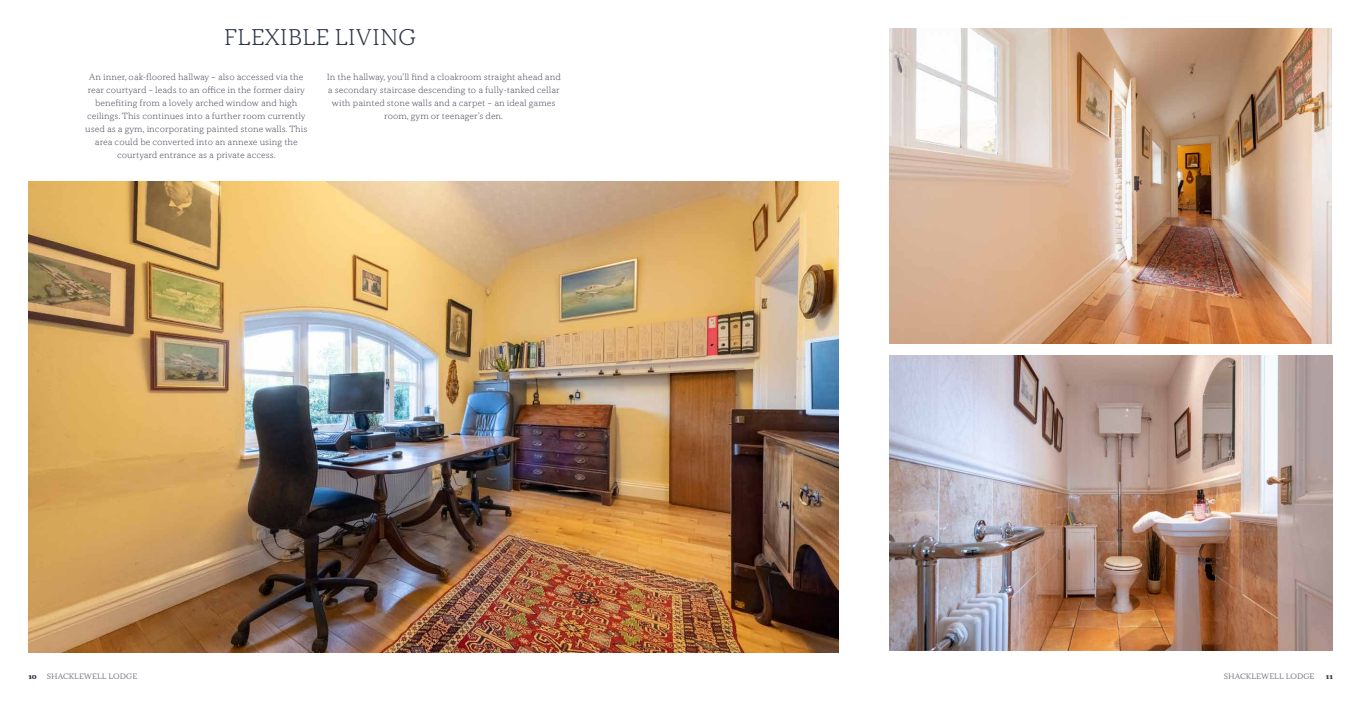
<style>
.page{position:relative;width:1361px;height:709px;background:#fff}
.page>*{position:absolute;margin:0;border:0;box-sizing:border-box;transform-origin:0 0}
.t1{font:300 23px "Kopius";color:#2d3447}
.t2{font:300 9px/13px "Kopius";color:#4d4f61;text-align:center}
.t3{font:8px "Kopius";color:#878593}
.t4{font:700 8px "Kopius";color:#2d3447}
.s1{font-weight:700;color:#2d3447}
</style>
<div class="page">
<img style="left:28px;top:181px;width:810px;height:471px">
<img style="left:889px;top:28px;width:443px;height:316px">
<img style="left:889px;top:355px;width:444px;height:295px">
<h1 class="t1" style="left:224px;top:24px;width:194px">FLEXIBLE LIVING</h1>
<p class="t2" style="left:85px;top:70px;width:224px">An inner, oak-floored hallway – also accessed via the rear courtyard – leads to an office in the former dairy benefiting from a lovely arched window and high ceilings. This continues into a further room currently used as a gym, incorporating painted stone walls. This area could be converted into an annexe using the courtyard entrance as a private access.</p>
<p class="t2" style="left:327px;top:70px;width:236px">In the hallway, you’ll find a cloakroom straight ahead and a secondary staircase descending to a fully-tanked cellar with painted stone walls and a carpet – an ideal games room, gym or teenager’s den.</p>
<p class="t3" style="left:28px;top:672px;width:110px"><span class="s1">10</span> SHACKLEWELL LODGE</p>
<p class="t3" style="left:1224px;top:672px;width:92px">SHACKLEWELL LODGE</p>
<p class="t4" style="left:1325px;top:671px;width:9px">11</p>
</div>
